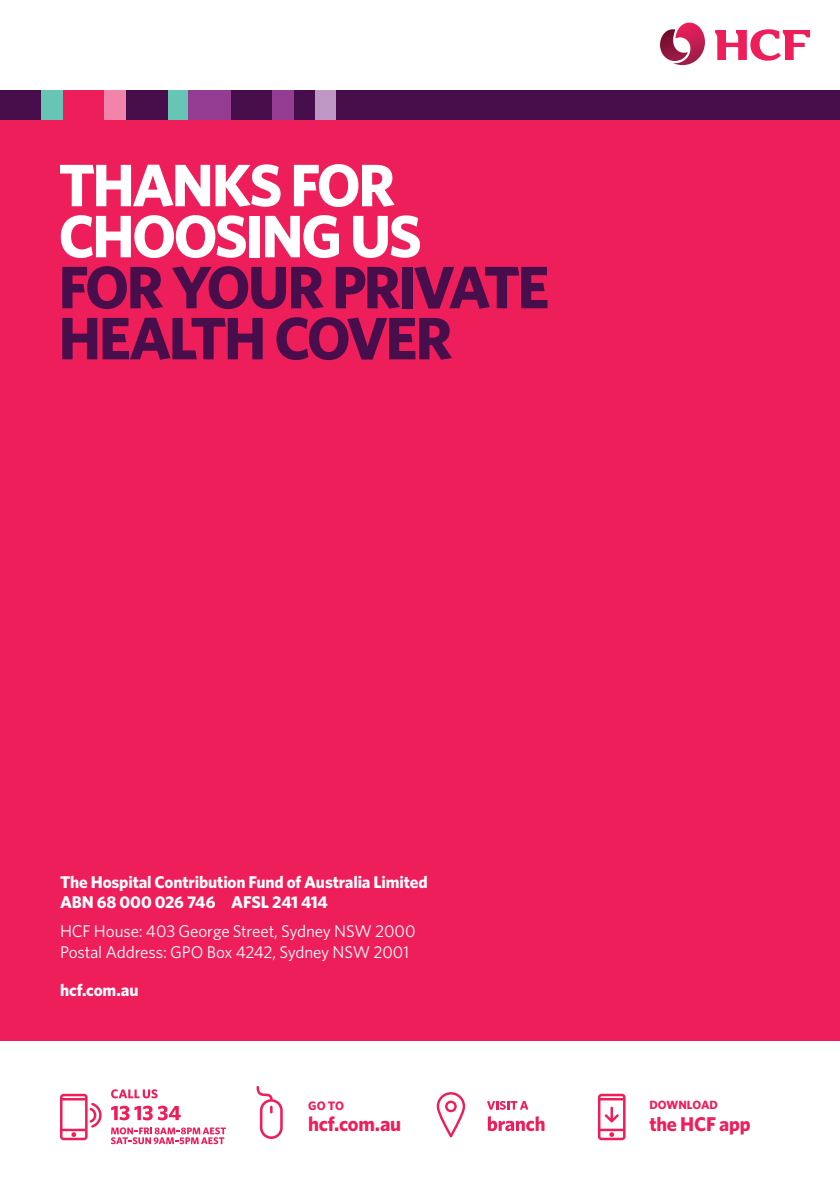
<style>
.page{position:relative;width:840px;height:1191px;background:#fff}
.page>*{position:absolute;margin:0;border:0;box-sizing:border-box;transform-origin:0 0}
.t1{font:700 60px/51px "Whitney";letter-spacing:-.045em;color:#480e4b}
.Body_Copy_bullets_13{font:700 20.4px "Whitney";letter-spacing:-.015em;color:#ee1e5b}
.Body_Copy_bullets_13-2{font:700 20px "Whitney";letter-spacing:-.01em;color:#ee1e5b}
.Intro{font:700 17px/20.4px "Whitney";letter-spacing:-.005em;color:#fff}
.Copy{font:17px/20.4px "Whitney";letter-spacing:-.01em;color:#fff}
.Body_Copy_bullets_13-3{font:700 12.2px "Whitney";color:#ee1e5b}
.Body_Copy_bullets_13-4{font:700 12px "Whitney";letter-spacing:.005em;color:#ee1e5b}
.s1{color:#fff}
</style>
<div class="page">
<div style="left:0;top:103px;width:839px;height:938px;background:#ee1e5b"></div>
<svg style="left:660px;top:23px;width:44px;height:42px"></svg>
<svg style="left:715px;top:29px;width:94px;height:32px"></svg>
<svg style="left:256px;top:1086px;width:26px;height:53px"></svg>
<svg style="left:436px;top:1092px;width:29px;height:45px"></svg>
<svg style="left:487px;top:1101px;width:41px;height:8px"></svg>
<svg style="left:487px;top:1116px;width:57px;height:15px"></svg>
<svg style="left:597px;top:1093px;width:28px;height:47px"></svg>
<svg style="left:60px;top:1093px;width:42px;height:47px"></svg>
<svg style="left:111px;top:1089px;width:46px;height:9px"></svg>
<svg style="left:111px;top:1105px;width:70px;height:15px"></svg>
<svg style="left:111px;top:1127px;width:115px;height:17px"></svg>
<div style="left:0;top:90px;width:839px;height:30px;background:#480e4b"></div>
<div style="left:42px;top:90px;width:21px;height:30px;background:#66c5b4"></div>
<div style="left:63px;top:90px;width:42px;height:30px;background:#ee1e5b"></div>
<div style="left:105px;top:90px;width:21px;height:30px;background:#f284ac"></div>
<div style="left:168px;top:90px;width:21px;height:30px;background:#66c5b4"></div>
<div style="left:189px;top:90px;width:42px;height:30px;background:#943b92"></div>
<div style="left:273px;top:90px;width:21px;height:30px;background:#943b92"></div>
<div style="left:315px;top:90px;width:21px;height:30px;background:#be97c5"></div>
<p class="t1" style="left:58px;top:158px;width:492px"><span class="s1">THANKS FOR<br>CHOOSING US<br></span>FOR YOUR PRIVATE<br>HEALTH COVER</p>
<p class="Intro" style="left:60px;top:871px;width:369px">The Hospital Contribution Fund of Australia Limited<br>ABN 68 000 026 746 AFSL 241 414</p>
<p class="Copy" style="left:60px;top:920px;width:357px">HCF House: 403 George Street, Sydney NSW 2000<br>Postal Address: GPO Box 4242, Sydney NSW 2001</p>
<p class="Intro" style="left:60px;top:979px;width:80px">hcf.com.au</p>
<p class="Body_Copy_bullets_13-3" style="left:308px;top:1097px;width:37px">GO TO</p>
<p class="Body_Copy_bullets_13" style="left:308px;top:1110px;width:94px">hcf.com.au</p>
<p class="Body_Copy_bullets_13-4" style="left:649px;top:1097px;width:70px">DOWNLOAD</p>
<p class="Body_Copy_bullets_13-2" style="left:649px;top:1110px;width:103px">the HCF app</p>
</div>
